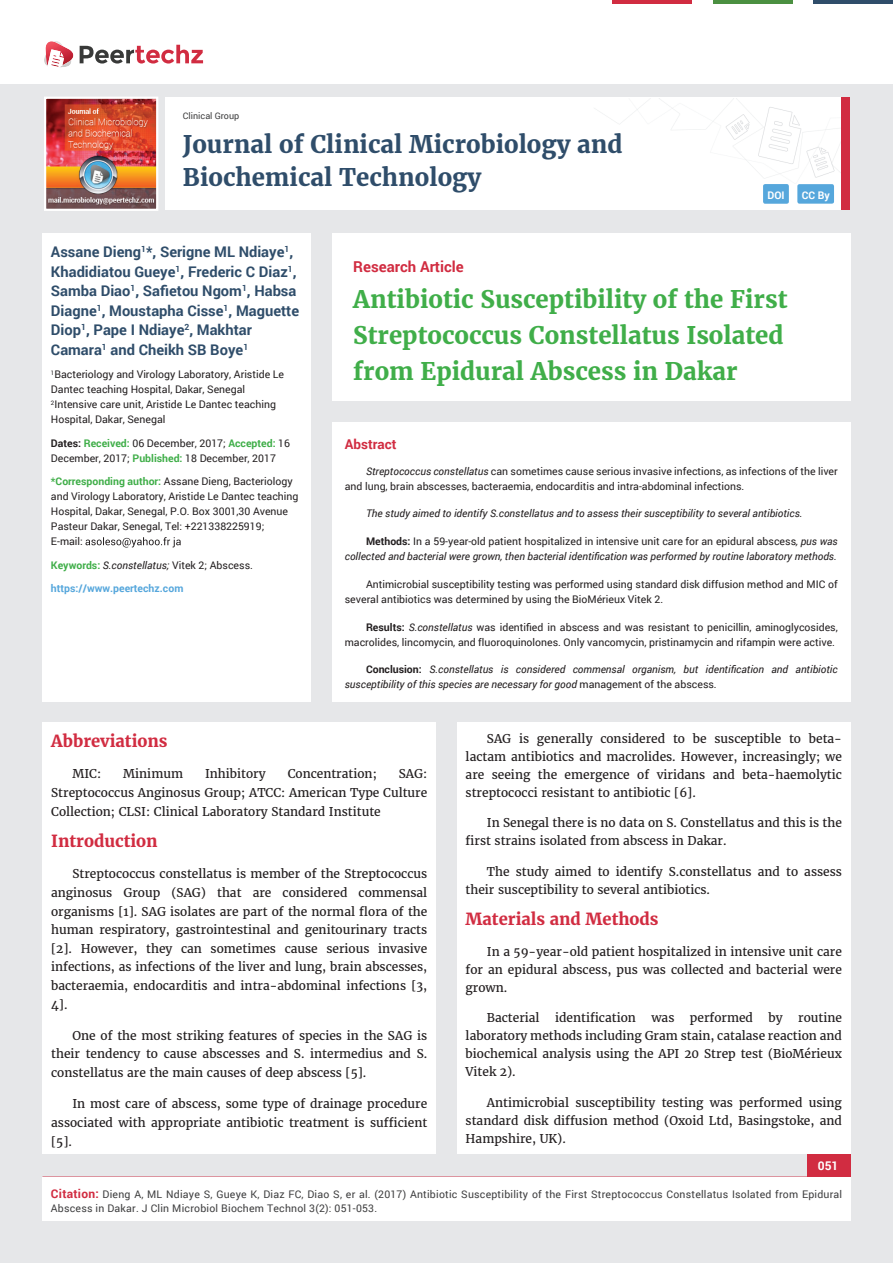
<style>
.page{position:relative;width:893px;height:1263px;background:#e6e7e9}
.page>*{position:absolute;margin:0;border:0;box-sizing:border-box;transform-origin:0 0}
.t1{font:700 24px/36px "Merriweather";color:#40ae49}
.t2{font:700 24px/33px "Merriweather";color:#2f4d6a}
.t3{font:700 16.5px "Merriweather";color:#d12c41}
.t4{font:700 15px "Roboto";color:#d12c41}
.t5{font:700 14.7px/19.5px "Roboto";color:#2f4d6a}
.t6{font:700 13.5px "Roboto";color:#d12c41}
.t7{font:12px/18.6px "Merriweather";color:#231f20;text-align:justify}
.t8{font:700 12px "Roboto";color:#fff}
.t9{font:10.5px/15px "Roboto";color:#231f20}
.t10{font:italic 10.5px/15px "Roboto";color:#231f20;text-align:right}
.t11{font:10.5px/13.5px "Roboto";letter-spacing:.02em;color:#3e3e3f}
.t12{font:700 10.5px "Roboto";color:#56a7dc}
.t13{font:700 10.5px "Roboto";color:#fff}
.t14{font:9px "Roboto";color:#3e3e3f}
.s1{font-weight:700}
.s2{font-weight:700;color:#40ae49}
.s3{font-weight:700;font-style:normal;color:#40ae49}
.s4{font-style:normal}
.s5{font-style:italic}
.s6{font-weight:700;font-style:normal}
.s7{font-weight:700;font-size:12px;color:#d12c41}
</style>
<div class="page">
<div style="left:165px;top:98px;width:684px;height:112px;background:#fff"></div>
<img style="left:594px;top:99px;width:247px;height:80px">
<div style="left:841px;top:98px;width:8px;height:112px;background:#d12c41"></div>
<img style="left:47px;top:100px;width:108px;height:108px">
<div style="left:44px;top:97px;width:114px;height:114px;border:2px solid #fff"></div>
<div style="left:0;top:0;width:893px;height:83px;background:#fff"></div>
<svg style="left:44px;top:41px;width:159px;height:27px"></svg>
<div style="left:763px;top:184px;width:26px;height:20px;background:#56a7dc;border-radius:2px"></div>
<div style="left:797px;top:184px;width:37px;height:20px;background:#56a7dc;border-radius:2px"></div>
<hr style="left:713px;top:0;width:79px;height:3px;background:#4b9041">
<hr style="left:612px;top:0;width:80px;height:3px;background:#d12c41">
<hr style="left:813px;top:0;width:80px;height:3px;background:#2f4d6a">
<div style="left:807px;top:1154px;width:43px;height:50px;background:#d12c41"></div>
<div style="left:42px;top:1177px;width:809px;height:43px;background:#fff"></div>
<div style="left:332px;top:422px;width:518px;height:279px;background:#fff"></div>
<div style="left:332px;top:233px;width:518px;height:168px;background:#fff"></div>
<div style="left:42px;top:233px;width:269px;height:468px;background:#fff"></div>
<svg style="left:85px;top:537px;width:96px;height:11px"></svg>
<div style="left:43px;top:722px;width:393px;height:432px;background:#fff"></div>
<div style="left:457px;top:722px;width:393px;height:432px;background:#fff"></div>
<p class="t14" style="left:183px;top:110px;width:58px">Clinical Group</p>
<h1 class="t2" style="left:183px;top:128px;width:441px">Journal of Clinical Microbiology and<br>Biochemical Technology</h1>
<p class="t13" style="left:767px;top:188px;width:19px">DOI</p>
<p class="t13" style="left:802px;top:188px;width:29px">CC By</p>
<p class="t5" style="left:51px;top:242px;width:250px">Assane Dieng<sup>1</sup>*, Serigne ML Ndiaye<sup>1</sup>, Khadidiatou Gueye<sup>1</sup>, Frederic C Diaz<sup>1</sup>, Samba Diao<sup>1</sup>, Safietou Ngom<sup>1</sup>, Habsa Diagne<sup>1</sup>, Moustapha Cisse<sup>1</sup>, Maguette Diop<sup>1</sup>, Pape I Ndiaye<sup>2</sup>, Makhtar Camara<sup>1</sup> and Cheikh SB Boye<sup>1</sup></p>
<p class="t9" style="left:51px;top:367px;width:235px"><sup>1</sup>Bacteriology and Virology Laboratory, Aristide Le Dantec teaching Hospital, Dakar, Senegal <sup>2</sup>Intensive care unit, Aristide Le Dantec teaching Hospital, Dakar, Senegal</p>
<p class="t9" style="left:51px;top:435px;width:241px"><span class="s1">Dates:</span> <span class="s2">Received:</span> 06 December, 2017; <span class="s2">Accepted:</span> 16<br>December, 2017; <span class="s2">Published:</span> 18 December, 2017</p>
<p class="t9" style="left:51px;top:474px;width:249px"><span class="s2">*Corresponding author:</span> Assane Dieng, Bacteriology and Virology Laboratory, Aristide Le Dantec teaching Hospital, Dakar, Senegal, P.O. Box 3001,30 Avenue Pasteur Dakar, Senegal, Tel: +221338225919; E-mail:</p>
<p class="t10" style="left:51px;top:557px;width:203px"><span class="s3">Keywords:</span> S.constellatus; <span class="s4">Vitek 2; Abscess.</span></p>
<p class="t12" style="left:51px;top:581px;width:134px">https://www.peertechz.com</p>
<p class="t4" style="left:353px;top:256px;width:112px">Research Article</p>
<h1 class="t1" style="left:353px;top:281px;width:436px">Antibiotic Susceptibility of the First<br>Streptococcus Constellatus Isolated from Epidural Abscess in Dakar</h1>
<p class="t6" style="left:345px;top:435px;width:53px">Abstract</p>
<p class="t9" style="left:345px;top:463px;width:494px;text-indent:21px"><span class="s5">Streptococcus constellatus</span> can sometimes cause serious invasive infections, as infections of the liver and lung, brain abscesses, bacteraemia, endocarditis and intra-abdominal infections.</p>
<p class="t10" style="left:366px;top:506px;width:438px">The study aimed to identify S.constellatus and to assess their susceptibility to several antibiotics.</p>
<p class="t10" style="left:345px;top:533px;width:494px"><span class="s6">Methods:</span> <span class="s4">In a 59-year-old patient hospitalized in intensive unit care for an epidural abscess</span>, pus was collected and bacterial were grown, then bacterial identification was performed by routine laboratory methods.</p>
<p class="t9" style="left:345px;top:576px;width:494px;text-indent:21px">Antimicrobial susceptibility testing was performed using standard disk diffusion method and MIC of several antibiotics was determined by using the BioMérieux Vitek 2.</p>
<p class="t9" style="left:345px;top:619px;width:494px;text-align:right"><span class="s1">Results:</span> <span class="s5">S.constellatus</span> was identified in abscess and was resistant to penicillin, aminoglycosides, macrolides, lincomycin, and fluoroquinolones. Only vancomycin, pristinamycin and rifampin were active.</p>
<p class="t10" style="left:345px;top:662px;width:494px;text-align:left;text-indent:21px"><span class="s6">Conclusion:</span> S.constellatus is considered commensal organism, but identification and antibiotic susceptibility of this species are necessary for good <span class="s4">management of the abscess.</span></p>
<h2 class="t3" style="left:51px;top:731px;width:118px">Abbreviations</h2>
<p class="t7" style="left:72px;top:765px;width:30px">MIC:</p>
<p class="t7" style="left:123px;top:765px;width:61px">Minimum</p>
<p class="t7" style="left:205px;top:765px;width:62px">Inhibitory</p>
<p class="t7" style="left:288px;top:765px;width:91px">Concentration;</p>
<p class="t7" style="left:51px;top:765px;width:378px;text-indent:348px">SAG:<br>Streptococcus Anginosus Group; ATCC: American Type Culture Collection; CLSI: Clinical Laboratory Standard Institute</p>
<h2 class="t3" style="left:51px;top:831px;width:108px">Introduction</h2>
<p class="t7" style="left:51px;top:865px;width:378px;text-indent:21px">Streptococcus constellatus is member of the Streptococcus anginosus Group (SAG) that are considered commensal organisms [1]. SAG isolates are part of the normal flora of the human respiratory, gastrointestinal and genitourinary tracts [2]. However, they can sometimes cause serious invasive infections, as infections of the liver and lung, brain abscesses, bacteraemia, endocarditis and intra-abdominal infections [3, 4].</p>
<p class="t7" style="left:51px;top:1026px;width:378px;text-indent:21px">One of the most striking features of species in the SAG is their tendency to cause abscesses and S. intermedius and S. constellatus are the main causes of deep abscess [5].</p>
<p class="t7" style="left:51px;top:1095px;width:378px;text-indent:21px">In most care of abscess, some type of drainage procedure associated with appropriate antibiotic treatment is sufficient [5].</p>
<p class="t7" style="left:466px;top:729px;width:378px;line-height:18px;text-indent:21px">SAG is generally considered to be susceptible to beta&shy;lactam antibiotics and macrolides. However, increasingly; we are seeing the emergence of viridans and beta-haemolytic streptococci resistant to antibiotic [6].</p>
<p class="t7" style="left:466px;top:814px;width:378px;line-height:18px;text-indent:21px">In Senegal there is no data on S. Constellatus and this is the first strains isolated from abscess in Dakar.</p>
<p class="t7" style="left:466px;top:863px;width:378px;line-height:18px;text-indent:21px">The study aimed to identify S.constellatus and to assess their susceptibility to several antibiotics.</p>
<h2 class="t3" style="left:466px;top:909px;width:195px">Materials and Methods</h2>
<p class="t7" style="left:466px;top:942px;width:378px;line-height:18px;text-indent:21px">In a 59-year-old patient hospitalized in intensive unit care for an epidural abscess, pus was collected and bacterial were grown.</p>
<p class="t7" style="left:487px;top:1009px;width:54px">Bacterial</p>
<p class="t7" style="left:555px;top:1009px;width:82px">identification</p>
<p class="t7" style="left:651px;top:1009px;width:25px">was</p>
<p class="t7" style="left:690px;top:1009px;width:65px">performed</p>
<p class="t7" style="left:768px;top:1009px;width:16px">by</p>
<p class="t7" style="left:466px;top:1009px;width:378px;line-height:18px;text-indent:333px">routine laboratory methods including Gram stain, catalase reaction and biochemical analysis using the API 20 Strep test (BioMérieux Vitek 2).</p>
<p class="t7" style="left:466px;top:1094px;width:378px;line-height:18px;text-indent:21px">Antimicrobial susceptibility testing was performed using standard disk diffusion method (Oxoid Ltd, Basingstoke, and Hampshire, UK).</p>
<p class="t8" style="left:818px;top:1158px;width:22px">051</p>
<p class="t11" style="left:51px;top:1188px;width:793px"><span class="s7">Citation:</span> Dieng A, ML Ndiaye S, Gueye K, Diaz FC, Diao S, er al. (2017) Antibiotic Susceptibility of the First Streptococcus Constellatus Isolated from Epidural<br>Abscess in Dakar. J Clin Microbiol Biochem Technol 3(2): 051-053.</p>
</div>
